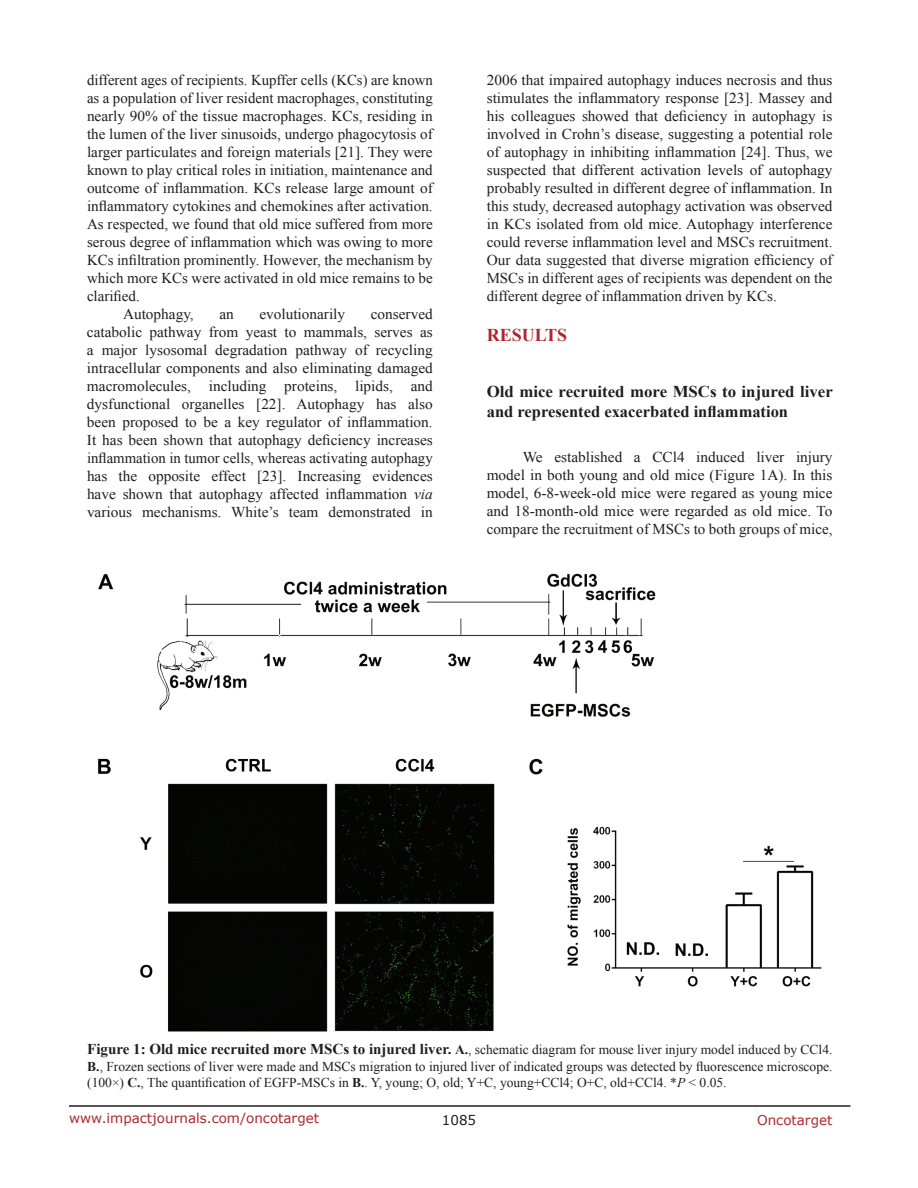
<style>
.page{position:relative;width:918px;height:1188px;background:#fff}
.page>*{position:absolute;margin:0;border:0;box-sizing:border-box;transform-origin:0 0}
.t1{font:700 18px "Times New Roman";color:#ac2830}
.t2{font:700 16.5px/19.8px "Times New Roman";color:#201d20}
.t3{font:15px/18px "Times New Roman";color:#201d20;text-align:justify}
.t4{font:13.5px/16.2px "Times New Roman";color:#201d20;text-align:justify}
.t5{font:13.5px "Verdana";color:#ac2830}
.t6{font:13.5px "Verdana";color:#201d20}
.s1{font-style:italic}
.s2{font-weight:700;font-size:15px}
.s3{font-weight:700}
</style>
<div class="page">
<hr style="left:69px;top:1105px;width:781px;height:2px;background:#231f20">
<img style="left:98px;top:573px;width:724px;height:459px">
<p class="t3" style="left:87px;top:71px;width:347px">different ages of recipients. Kupffer cells (KCs) are known</p>
<p class="t3" style="left:87px;top:89px;width:347px">as a population of liver resident macrophages, constituting</p>
<p class="t3" style="left:87px;top:107px;width:347px">nearly 90% of the tissue macrophages. KCs, residing in</p>
<p class="t3" style="left:87px;top:125px;width:347px">the lumen of the liver sinusoids, undergo phagocytosis of</p>
<p class="t3" style="left:87px;top:143px;width:347px">larger particulates and foreign materials [21]. They were</p>
<p class="t3" style="left:87px;top:161px;width:347px">known to play critical roles in initiation, maintenance and</p>
<p class="t3" style="left:87px;top:179px;width:347px">outcome of inflammation. KCs release large amount of</p>
<p class="t3" style="left:87px;top:197px;width:347px">inflammatory cytokines and chemokines after activation.</p>
<p class="t3" style="left:87px;top:215px;width:347px">As respected, we found that old mice suffered from more</p>
<p class="t3" style="left:87px;top:233px;width:347px">serous degree of inflammation which was owing to more</p>
<p class="t3" style="left:87px;top:251px;width:347px">KCs infiltration prominently. However, the mechanism by</p>
<p class="t3" style="left:87px;top:269px;width:347px">which more KCs were activated in old mice remains to be</p>
<p class="t3" style="left:87px;top:287px;width:54px">clarified.</p>
<p class="t3" style="left:123px;top:305px;width:72px">Autophagy,</p>
<p class="t3" style="left:219px;top:305px;width:16px">an</p>
<p class="t3" style="left:259px;top:305px;width:87px">evolutionarily</p>
<p class="t3" style="left:87px;top:305px;width:347px;text-indent:284px">conserved catabolic pathway from yeast to mammals, serves as a major lysosomal degradation pathway of recycling intracellular components and also eliminating damaged macromolecules, including proteins, lipids, and dysfunctional organelles [22]. Autophagy has also been proposed to be a key regulator of inflammation.<br>It has been shown that autophagy deficiency increases inflammation in tumor cells, whereas activating autophagy has the opposite effect [23]. Increasing evidences have shown that autophagy affected inflammation <span class="s1">via </span>various mechanisms. White’s team demonstrated in</p>
<p class="t3" style="left:487px;top:71px;width:347px">2006 that impaired autophagy induces necrosis and thus stimulates the inflammatory response [23]. Massey and his colleagues showed that deficiency in autophagy is involved in Crohn’s disease, suggesting a potential role of autophagy in inhibiting inflammation [24]. Thus, we suspected that different activation levels of autophagy probably resulted in different degree of inflammation. In this study, decreased autophagy activation was observed in KCs isolated from old mice. Autophagy interference could reverse inflammation level and MSCs recruitment.<br>Our data suggested that diverse migration efficiency of MSCs in different ages of recipients was dependent on the different degree of inflammation driven by KCs.</p>
<p class="t1" style="left:487px;top:323px;width:82px">Results</p>
<p class="t2" style="left:487px;top:381px;width:348px">Old mice recruited more MSC s to injured liver and represented exacerbated inflammation</p>
<p class="t3" style="left:487px;top:447px;width:347px;text-indent:36px">We established a CCl4 induced liver injury model in both young and old mice (Figure 1A). In this model, 6-8-week-old mice were regared as young mice and 18-month-old mice were regarded as old mice. To compare the recruitment of MSCs to both groups of mice,</p>
<p class="t4" style="left:87px;top:1042px;width:747px"><span class="s2">Figure 1: Old mice recruited more MSC s to injured liver.</span> <span class="s3">A.</span>, schematic diagram for mouse liver injury model induced by CCl4.<br><span class="s3">B.</span>, Frozen sections of liver were made and MSCs migration to injured liver of indicated groups was detected by fluorescence microscope. (100×) <span class="s3">C.</span>, The quantification of EGFP-MSCs in <span class="s3">B.</span>. Y, young; O, old; Y+C, young+CCl4; O+C, old+CCl4. *<span class="s1">P</span> &lt; 0.05.</p>
<p class="t5" style="left:69px;top:1109px;width:252px">www.impactjournals.com/oncotarget</p>
<p class="t6" style="left:442px;top:1111px;width:36px">1085</p>
<p class="t5" style="left:757px;top:1111px;width:77px">Oncotarget</p>
</div>
